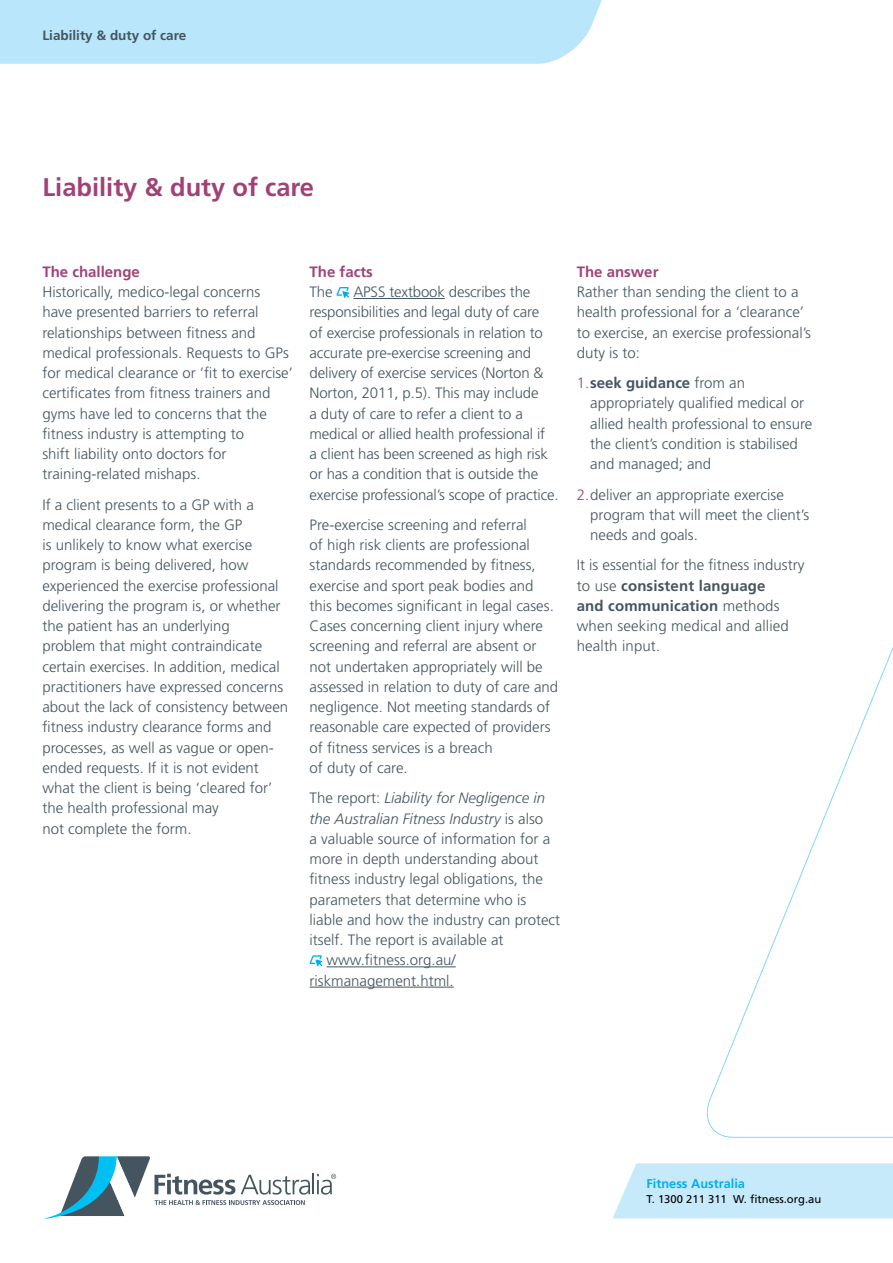
<style>
.page{position:relative;width:893px;height:1263px;background:#fff}
.page>*{position:absolute;margin:0;border:0;box-sizing:border-box;transform-origin:0 0}
.t1{font:700 25.5px "Frutiger";color:#a04276}
.t2{font:300 15px/20.2px "Frutiger";color:#455560}
.t3{font:italic 300 15px "Frutiger";color:#455560}
.t4{font:700 15px "Frutiger";color:#a04276}
.t5{font:700 13.5px "Frutiger";color:#455560}
.t6{font:700 12.75px "Frutiger";color:#00aeef}
.t7{font:11.25px "Frutiger";color:#000}
.s1{font-style:normal}
.s2{color:#a04276}
.s3{font-weight:700}
</style>
<div class="page">
<hr style="left:353px;top:298px;width:92px;height:1px;background:#455560">
<hr style="left:327px;top:966px;width:129px;height:1px;background:#455560">
<hr style="left:310px;top:987px;width:144px;height:1px;background:#455560">
<svg style="left:336px;top:287px;width:13px;height:11px"></svg>
<svg style="left:310px;top:955px;width:12px;height:11px"></svg>
<div style="left:0;top:0;width:602px;height:64px;background:#b9e6fa"></div>
<svg style="left:44px;top:1156px;width:292px;height:63px"></svg>
<svg style="left:706px;top:647px;width:187px;height:491px"></svg>
<div style="left:613px;top:1163px;width:280px;height:55px;background:#c7eafb"></div>
<p class="t5" style="left:43px;top:27px;width:145px">Liability &amp; duty of care</p>
<h1 class="t1" style="left:43px;top:172px;width:273px">Liability &amp; duty of care</h1>
<p class="t4" style="left:42px;top:263px;width:99px">The challenge</p>
<p class="t2" style="left:42px;top:282px;width:252px">Historically, medico-legal concerns have presented barriers to referral relationships between fitness and medical professionals. Requests to GPs for medical clearance or ‘fit to exercise’ certificates from fitness trainers and gyms have led to concerns that the fitness industry is attempting to<br>shift liability onto doctors for training-related mishaps.</p>
<p class="t2" style="left:42px;top:495px;width:247px">If a client presents to a GP with a medical clearance form, the GP<br>is unlikely to know what exercise program is being delivered, how experienced the exercise professional delivering the program is, or whether the patient has an underlying<br>problem that might contraindicate certain exercises. In addition, medical practitioners have expressed concerns about the lack of consistency between fitness industry clearance forms and processes, as well as vague or open&shy;ended requests. If it is not evident what the client is being ‘cleared for’ the health professional may<br>not complete the form.</p>
<p class="t4" style="left:310px;top:263px;width:65px">The facts</p>
<p class="t2" style="left:310px;top:282px;width:25px">The</p>
<p class="t2" style="left:310px;top:282px;width:251px;text-indent:44px">APSS textbook describes the responsibilities and legal duty of care<br>of exercise professionals in relation to accurate pre-exercise screening and delivery of exercise services (Norton &amp; Norton, 2011, p.5). This may include<br>a duty of care to refer a client to a medical or allied health professional if<br>a client has been screened as high risk or has a condition that is outside the exercise professional’s scope of practice.</p>
<p class="t2" style="left:310px;top:515px;width:250px">Pre-exercise screening and referral<br>of high risk clients are professional standards recommended by fitness, exercise and sport peak bodies and this becomes significant in legal cases.<br>Cases concerning client injury where screening and referral are absent or not undertaken appropriately will be assessed in relation to duty of care and negligence. Not meeting standards of reasonable care expected of providers of fitness services is a breach<br>of duty of care.</p>
<p class="t3" style="left:310px;top:789px;width:237px"><span class="s1">The report:</span> Liability for Negligence in</p>
<p class="t3" style="left:310px;top:810px;width:235px">the Australian Fitness Industry <span class="s1">is also</span></p>
<p class="t2" style="left:310px;top:829px;width:242px">a valuable source of information for a</p>
<p class="t2" style="left:310px;top:849px;width:230px">more in depth understanding about</p>
<p class="t2" style="left:310px;top:869px;width:235px">fitness industry legal obligations, the</p>
<p class="t2" style="left:310px;top:889px;width:218px">parameters that determine who is</p>
<p class="t2" style="left:310px;top:910px;width:252px">liable and how the industry can protect</p>
<p class="t2" style="left:310px;top:930px;width:195px">itself. The report is available at</p>
<p class="t2" style="left:327px;top:950px;width:131px">www.fitness.org.au/</p>
<p class="t2" style="left:310px;top:970px;width:146px">riskmanagement.html.</p>
<p class="t4" style="left:577px;top:263px;width:83px">The answer</p>
<p class="t2" style="left:577px;top:282px;width:236px">Rather than sending the client to a health professional for a ‘clearance’ to exercise, an exercise professional’s duty is to:</p>
<p class="t2" style="left:590px;top:373px;width:224px;text-indent:-14px"><span class="s2">1.</span><span class="s3">seek guidance</span> from an appropriately qualified medical or allied health professional to ensure the client’s condition is stabilised and managed; and</p>
<p class="t2" style="left:590px;top:484px;width:220px;text-indent:-14px"><span class="s2">2.</span>deliver an appropriate exercise program that will meet the client’s needs and goals.</p>
<p class="t2" style="left:577px;top:555px;width:229px">It is essential for the fitness industry to use <span class="s3">consistent language<br>and communication</span> methods when seeking medical and allied health input.</p>
<p class="t6" style="left:647px;top:1176px;width:100px">Fitness Australia</p>
<p class="t7" style="left:647px;top:1192px;width:176px">T. 1300 211 311 W. fitness.org.au</p>
</div>
